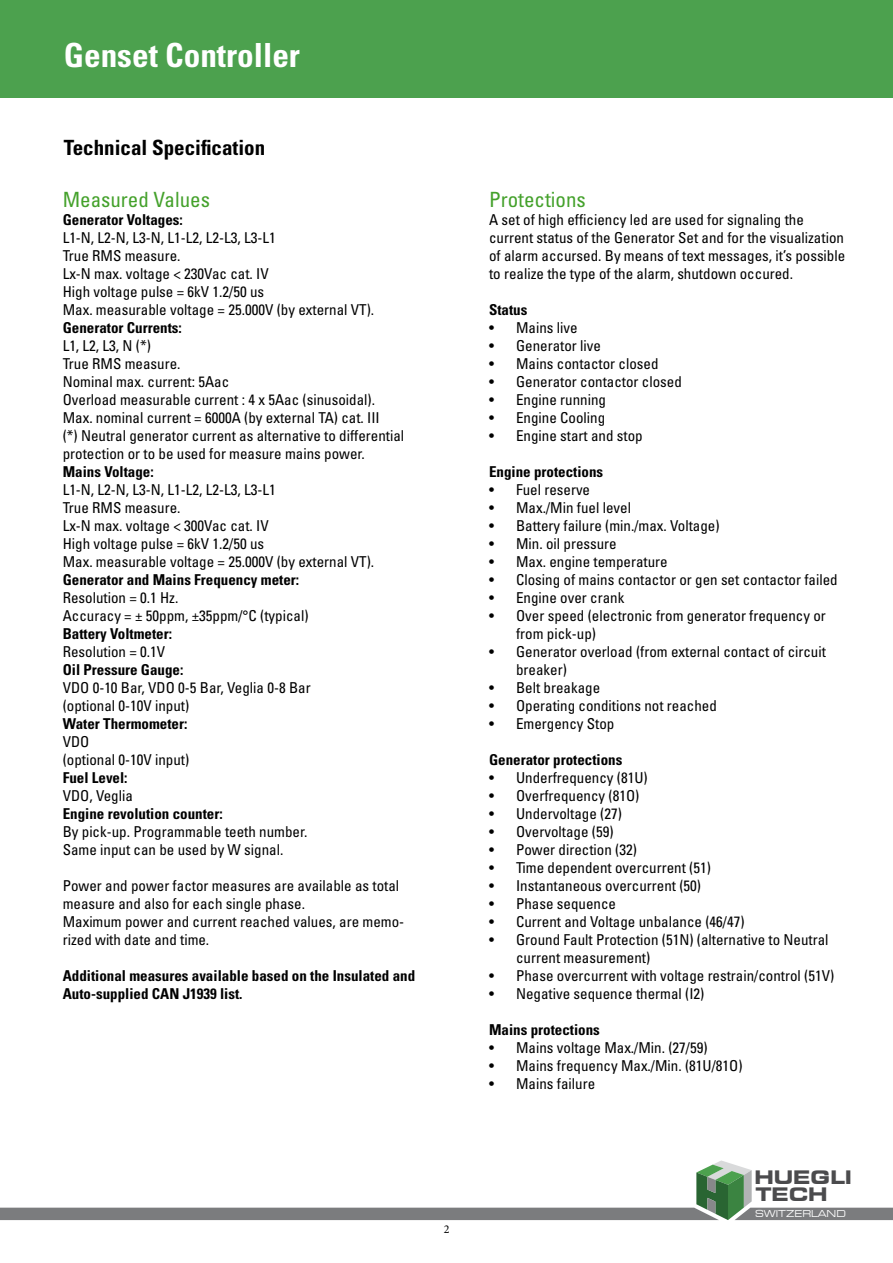
<style>
.page{position:relative;width:893px;height:1263px;background:#fff}
.page>*{position:absolute;margin:0;border:0;box-sizing:border-box;transform-origin:0 0}
.t1{font:700 condensed 33.15px "Univers LT Std";color:#fff}
.t2{font:condensed 21px "Univers LT Std";color:#44a12b}
.t3{font:700 condensed 21px "Univers LT Std";color:#000}
.t4{font:700 expanded 18.45px/17.9px "Square 721 BT";color:#4b4b4d}
.t5{font:condensed 15px/18px "Univers LT Std";color:#000}
.t6{font:700 condensed 15px/18px "Univers LT Std";color:#000}
.t7{font:12px "Minion Pro";color:#000}
.t8{font:expanded 9.45px "Square 721 BT";color:#fff;scale:.96 1}
</style>
<div class="page">
<div style="left:0;top:0;width:893px;height:98px;background:#4ca14e"></div>
<svg style="left:0;top:1160px;width:893px;height:60px"></svg>
<h1 class="t1" style="left:64px;top:34px;width:238px">Genset Controller</h1>
<h2 class="t3" style="left:64px;top:134px;width:203px">Technical Specification</h2>
<h2 class="t2" style="left:63px;top:186px;width:149px">Measured Values</h2>
<p class="t6" style="left:63px;top:210px;width:122px">Generator Voltages:</p>
<p class="t5" style="left:63px;top:228px;width:313px">L1-N, L2-N, L3-N, L1-L2, L2-L3, L3-L1<br>True RMS measure.<br>Lx-N max. voltage &lt; 230Vac cat. IV<br>High voltage pulse = 6kV 1.2/50 us<br>Max. measurable voltage = 25.000V (by external VT).</p>
<p class="t6" style="left:63px;top:318px;width:121px">Generator Currents:</p>
<p class="t5" style="left:63px;top:336px;width:343px">L1, L2, L3, N (*)<br>True RMS measure.<br>Nominal max. current: 5Aac<br>Overload measurable current : 4 x 5Aac (sinusoidal).<br>Max. nominal current = 6000A (by external TA) cat. III<br>(*) Neutral generator current as alternative to differential protection or to be used for measure mains power.</p>
<p class="t6" style="left:63px;top:462px;width:93px">Mains Voltage:</p>
<p class="t5" style="left:63px;top:480px;width:313px">L1-N, L2-N, L3-N, L1-L2, L2-L3, L3-L1<br>True RMS measure.<br>Lx-N max. voltage &lt; 300Vac cat. IV<br>High voltage pulse = 6kV 1.2/50 us<br>Max. measurable voltage = 25.000V (by external VT).</p>
<p class="t6" style="left:63px;top:570px;width:238px">Generator and Mains Frequency meter:</p>
<p class="t5" style="left:63px;top:588px;width:247px">Resolution = 0.1 Hz.<br>Accuracy = ± 50ppm, ±35ppm/°C (typical)</p>
<p class="t6" style="left:63px;top:624px;width:111px">Battery Voltmeter:</p>
<p class="t5" style="left:63px;top:642px;width:104px">Resolution = 0.1V</p>
<p class="t6" style="left:63px;top:660px;width:122px">Oil Pressure Gauge:</p>
<p class="t5" style="left:63px;top:678px;width:250px">VDO 0-10 Bar, VDO 0-5 Bar, Veglia 0-8 Bar (optional 0-10V input)</p>
<p class="t6" style="left:63px;top:714px;width:126px">Water Thermometer:</p>
<p class="t5" style="left:63px;top:732px;width:128px">VDO<br>(optional 0-10V input)</p>
<p class="t6" style="left:63px;top:768px;width:66px">Fuel Level:</p>
<p class="t5" style="left:63px;top:786px;width:72px">VDO, Veglia</p>
<p class="t6" style="left:63px;top:804px;width:161px">Engine revolution counter:</p>
<p class="t5" style="left:63px;top:822px;width:246px">By pick-up. Programmable teeth number.<br>Same input can be used by W signal.</p>
<p class="t5" style="left:63px;top:876px;width:343px">Power and power factor measures are available as total measure and also for each single phase.<br>Maximum power and current reached values, are memo&shy;rized with date and time.</p>
<p class="t6" style="left:63px;top:966px;width:354px">Additional measures available based on the Insulated and<br>Auto-supplied CAN J1939 list.</p>
<p class="t7" style="left:444px;top:1221px;width:7px">2</p>
<h2 class="t2" style="left:489px;top:186px;width:98px">Protections</h2>
<p class="t5" style="left:489px;top:210px;width:358px">A set of high efficiency led are used for signaling the current status of the Generator Set and for the visualization of alarm accursed. By means of text messages, it’s possible to realize the type of the alarm, shutdown occured.</p>
<p class="t6" style="left:489px;top:300px;width:40px">Status</p>
<p class="t5" style="left:489px;top:318px;width:90px">• Mains live</p>
<p class="t5" style="left:489px;top:336px;width:113px">• Generator live</p>
<p class="t5" style="left:489px;top:354px;width:171px">• Mains contactor closed</p>
<p class="t5" style="left:489px;top:372px;width:194px">• Generator contactor closed</p>
<p class="t5" style="left:489px;top:390px;width:118px">• Engine running</p>
<p class="t5" style="left:489px;top:408px;width:118px">• Engine Cooling</p>
<p class="t5" style="left:489px;top:426px;width:155px">• Engine start and stop</p>
<p class="t6" style="left:489px;top:462px;width:116px">Engine protections</p>
<p class="t5" style="left:489px;top:480px;width:103px">• Fuel reserve</p>
<p class="t5" style="left:489px;top:498px;width:143px">• Max./Min fuel level</p>
<p class="t5" style="left:489px;top:516px;width:232px">• Battery failure (min./max. Voltage)</p>
<p class="t5" style="left:489px;top:534px;width:129px">• Min. oil pressure</p>
<p class="t5" style="left:489px;top:552px;width:180px">• Max. engine temperature</p>
<p class="t5" style="left:489px;top:570px;width:350px">• Closing of mains contactor or gen set contactor failed</p>
<p class="t5" style="left:489px;top:588px;width:137px">• Engine over crank</p>
<p class="t5" style="left:516px;top:606px;width:311px;text-indent:-27px">• Over speed (electronic from generator frequency or from pick-up)</p>
<p class="t5" style="left:516px;top:642px;width:311px;text-indent:-27px">• Generator overload (from external contact of circuit breaker)</p>
<p class="t5" style="left:489px;top:678px;width:113px">• Belt breakage</p>
<p class="t5" style="left:489px;top:696px;width:229px">• Operating conditions not reached</p>
<p class="t5" style="left:489px;top:714px;width:127px">• Emergency Stop</p>
<p class="t6" style="left:489px;top:750px;width:135px">Generator protections</p>
<p class="t5" style="left:489px;top:768px;width:160px">• Underfrequency (81U)</p>
<p class="t5" style="left:489px;top:786px;width:152px">• Overfrequency (81O)</p>
<p class="t5" style="left:489px;top:804px;width:134px">• Undervoltage (27)</p>
<p class="t5" style="left:489px;top:822px;width:126px">• Overvoltage (59)</p>
<p class="t5" style="left:489px;top:840px;width:149px">• Power direction (32)</p>
<p class="t5" style="left:489px;top:858px;width:223px">• Time dependent overcurrent (51)</p>
<p class="t5" style="left:489px;top:876px;width:213px">• Instantaneous overcurrent (50)</p>
<p class="t5" style="left:489px;top:894px;width:128px">• Phase sequence</p>
<p class="t5" style="left:489px;top:912px;width:257px">• Current and Voltage unbalance (46/47)</p>
<p class="t5" style="left:516px;top:930px;width:314px;text-indent:-27px">• Ground Fault Protection (51N) (alternative to Neutral current measurement)</p>
<p class="t5" style="left:489px;top:966px;width:347px">• Phase overcurrent with voltage restrain/control (51V)</p>
<p class="t5" style="left:489px;top:984px;width:217px">• Negative sequence thermal (I2)</p>
<p class="t6" style="left:489px;top:1020px;width:112px">Mains protections</p>
<p class="t5" style="left:489px;top:1038px;width:220px">• Mains voltage Max./Min. (27/59)</p>
<p class="t5" style="left:489px;top:1056px;width:255px">• Mains frequency Max./Min. (81U/81O)</p>
<p class="t5" style="left:489px;top:1074px;width:108px">• Mains failure</p>
<p class="t4" style="left:754px;top:1168px;width:99px">HUEGLI<br>TECH</p>
<p class="t8" style="left:755px;top:1208px;width:96px">SWITZERLAND</p>
</div>
